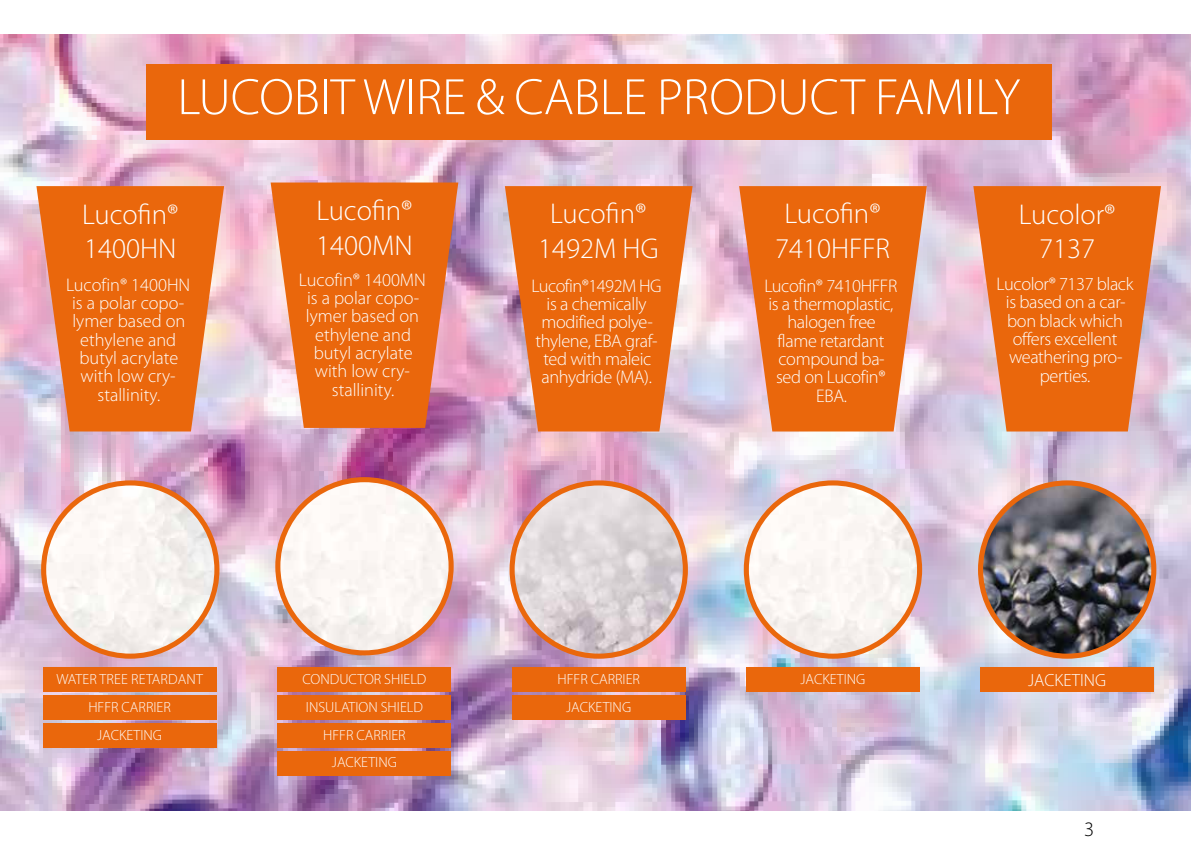
<style>
.page{position:relative;width:1191px;height:842px;background:#fff}
.page>*{position:absolute;margin:0;border:0;box-sizing:border-box;transform-origin:0 0}
.t1{font:300 51.5px "Myriad Pro";color:#fff}
.t2{font:300 28.7px/34.4px "Myriad Pro";color:#fff;text-align:center}
.t3{font:300 20.6px "Myriad Pro";color:#000}
.t4{font:300 18.3px/18.3px "Myriad Pro";letter-spacing:-.02em;color:#fff;text-align:center}
.t5{font:300 18.3px/18.3px "Myriad Pro";color:#fff;text-align:center}
.t6{font:300 17.7px "Myriad Pro";color:#fff}
.t7{font:300 14.7px/27.9px "Myriad Pro";color:#fff;text-align:center}
</style>
<div class="page">
<img style="left:1px;top:34px;width:1190px;height:776px">
<div style="left:146px;top:64px;width:905px;height:75px;background:#ea670c"></div>
<img style="left:44px;top:483px;width:173px;height:173px;border-radius:87px">
<div style="left:41px;top:480px;width:178px;height:179px;border:5px solid #ea670c;border-radius:50%"></div>
<svg style="left:36px;top:186px;width:188px;height:245px;fill:#ea670c"></svg>
<div style="left:43px;top:667px;width:173px;height:25px;background:#ea670c"></div>
<div style="left:43px;top:695px;width:173px;height:24px;background:#ea670c"></div>
<div style="left:43px;top:723px;width:173px;height:24px;background:#ea670c"></div>
<svg style="left:271px;top:183px;width:187px;height:245px;fill:#ea670c"></svg>
<div style="left:277px;top:667px;width:174px;height:24px;background:#ea670c"></div>
<div style="left:277px;top:695px;width:174px;height:24px;background:#ea670c"></div>
<div style="left:277px;top:723px;width:174px;height:24px;background:#ea670c"></div>
<div style="left:277px;top:751px;width:174px;height:24px;background:#ea670c"></div>
<img style="left:512px;top:483px;width:173px;height:173px;border-radius:87px">
<div style="left:509px;top:480px;width:179px;height:179px;border:5px solid #ea670c;border-radius:50%"></div>
<svg style="left:505px;top:186px;width:187px;height:245px;fill:#ea670c"></svg>
<div style="left:512px;top:667px;width:173px;height:25px;background:#ea670c"></div>
<div style="left:512px;top:695px;width:173px;height:24px;background:#ea670c"></div>
<img style="left:746px;top:483px;width:173px;height:173px;border-radius:87px">
<div style="left:744px;top:480px;width:178px;height:179px;border:5px solid #ea670c;border-radius:50%"></div>
<svg style="left:739px;top:186px;width:187px;height:245px;fill:#ea670c"></svg>
<div style="left:746px;top:667px;width:174px;height:25px;background:#ea670c"></div>
<img style="left:980px;top:483px;width:173px;height:173px;border-radius:87px">
<div style="left:978px;top:480px;width:178px;height:179px;border:5px solid #ea670c;border-radius:50%"></div>
<svg style="left:973px;top:186px;width:188px;height:245px;fill:#ea670c"></svg>
<div style="left:980px;top:667px;width:174px;height:25px;background:#ea670c"></div>
<img style="left:278px;top:480px;width:173px;height:173px;border-radius:87px">
<div style="left:275px;top:477px;width:179px;height:178px;border:5px solid #ea670c;border-radius:50%"></div>
<h1 class="t1" style="left:177px;top:69px;width:844px">LUCOBIT WIRE &amp; CABLE PRODUCT FAMILY</h1>
<h2 class="t2" style="left:82px;top:198px;width:98px;text-align:left">Lucofin®<br>1400HN</h2>
<p class="t5" style="left:66px;top:276px;width:126px">Lucofin® 1400HN is a polar copo&shy;lymer based on ethylene and butyl acrylate with low cry&shy;stallinity.</p>
<h2 class="t2" style="left:316px;top:194px;width:98px;text-align:left">Lucofin®<br>1400MN</h2>
<p class="t5" style="left:299px;top:271px;width:129px">Lucofin® 1400MN is a polar copo&shy;lymer based on ethylene and butyl acrylate with low cry&shy;stallinity.</p>
<h2 class="t2" style="left:538px;top:197px;width:122px">Lucofin®<br>1492M HG</h2>
<p class="t4" style="left:531px;top:277px;width:132px">Lucofin®1492M HG is a chemically modified polye&shy;thylene, EBA graf&shy;ted with maleic anhydride (MA).</p>
<h2 class="t2" style="left:775px;top:197px;width:117px">Lucofin®<br>7410HFFR</h2>
<p class="t4" style="left:764px;top:277px;width:134px">Lucofin® 7410HFFR is a thermoplastic, halogen free<br>flame retardant compound ba&shy;sed on Lucofin®<br>EBA.</p>
<h2 class="t2" style="left:1018px;top:198px;width:98px">Lucolor®<br>7137</h2>
<p class="t4" style="left:996px;top:275px;width:138px">Lucolor® 7137 black is based on a car&shy;bon black which offers excellent weathering pro&shy;perties.</p>
<p class="t7" style="left:56px;top:665px;width:148px">WATER TREE RETARDANT<br>HFFR CARRIER<br>JACKETING</p>
<p class="t7" style="left:302px;top:665px;width:125px">CONDUCTOR SHIELD<br>INSULATION SHIELD<br>HFFR CARRIER<br>JACKETING</p>
<p class="t7" style="left:557px;top:665px;width:84px">HFFR CARRIER<br>JACKETING</p>
<p class="t7" style="left:800px;top:665px;width:66px">JACKETING</p>
<p class="t6" style="left:1028px;top:670px;width:79px">JACKETING</p>
<p class="t3" style="left:1084px;top:818px;width:12px">3</p>
</div>
